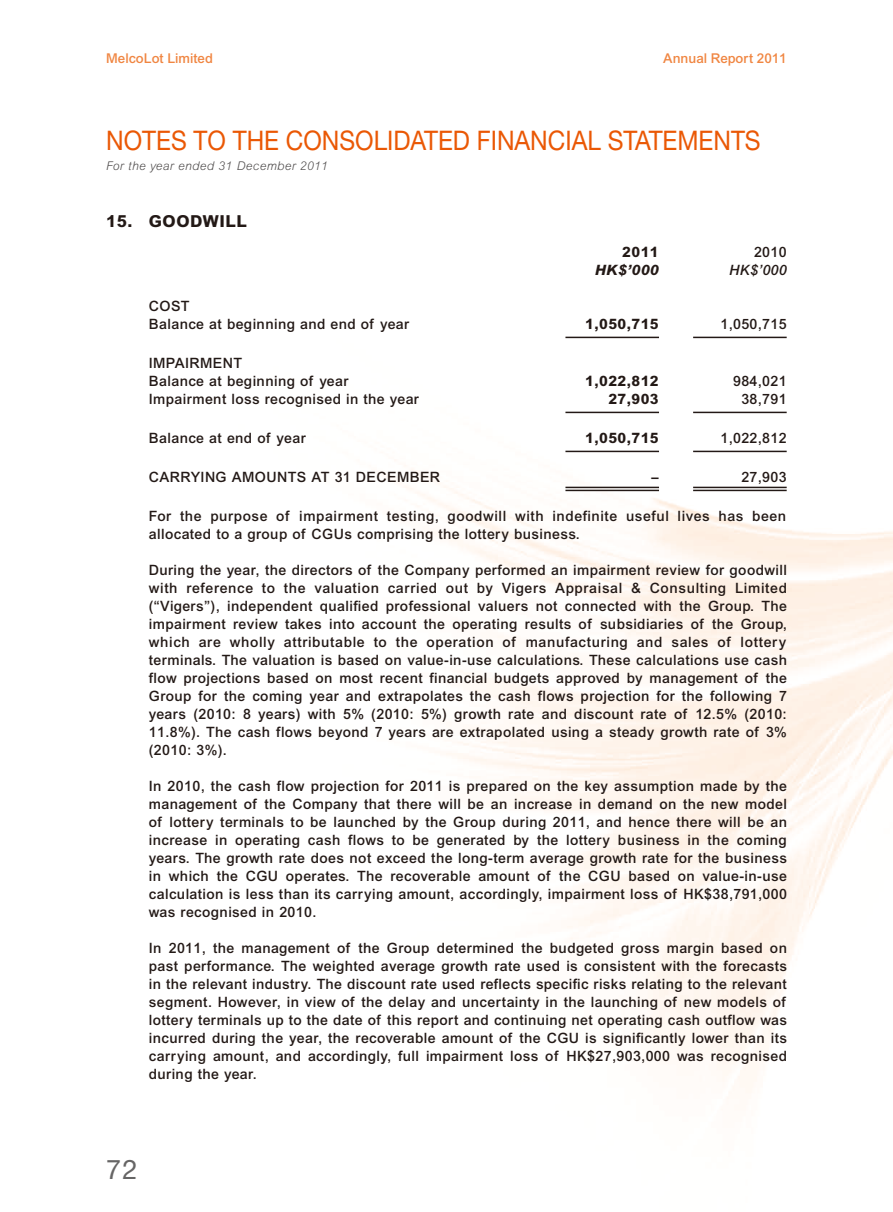
<style>
.page{position:relative;width:893px;height:1212px;background:#fff}
.page>*{position:absolute;margin:0;border:0;box-sizing:border-box;transform-origin:0 0}
.t1{font:27px "Helvetica Neue LT Std";color:#ea5805;scale:.9 1}
.t2{font:27px "Helvetica Neue LT Std";color:#666565}
.t3{font:800 16.5px "Arial MT Std";letter-spacing:.03em;color:#231916}
.t4{font:500 14.25px/18px "Arial MT Std";letter-spacing:.03em;color:#231916}
.t5{font:800 14.25px "Arial MT Std";letter-spacing:.03em;color:#231916}
.t6{font:italic 800 14.25px "Arial MT Std";color:#231916}
.t7{font:italic 500 14.25px "Arial MT Std";color:#231916}
.t8{font:500 13.5px "Arial MT Std";color:#f08642}
.t9{font:italic 300 12px "Arial MT Std";letter-spacing:.03em;color:#4d4a4a}
</style>
<div class="page">
<hr style="left:565px;top:337px;width:94px;height:1px;background:#231916">
<hr style="left:693px;top:337px;width:94px;height:1px;background:#231916">
<hr style="left:565px;top:412px;width:94px;height:1px;background:#231916">
<hr style="left:693px;top:412px;width:94px;height:1px;background:#231916">
<hr style="left:565px;top:451px;width:94px;height:1px;background:#231916">
<hr style="left:693px;top:451px;width:94px;height:1px;background:#231916">
<hr style="left:565px;top:487px;width:94px;height:1px;background:#231916">
<hr style="left:565px;top:490px;width:94px;height:1px;background:#231916">
<hr style="left:693px;top:487px;width:94px;height:1px;background:#231916">
<hr style="left:693px;top:490px;width:94px;height:1px;background:#231916">
<p class="t8" style="left:106px;top:50px;width:108px">MelcoLot Limited</p>
<p class="t8" style="left:663px;top:50px;width:125px">Annual Report 2011</p>
<h1 class="t1" style="left:106px;top:124px;width:729px">NOTES TO THE CONSOLIDATED FINANCIAL STATEMENTS</h1>
<p class="t9" style="left:106px;top:159px;width:223px">For the year ended 31 December 2011</p>
<p class="t3" style="left:106px;top:211px;width:142px">15. GOODWILL</p>
<p class="t4" style="left:149px;top:297px;width:262px">COST<br>Balance at beginning and end of year</p>
<p class="t4" style="left:149px;top:354px;width:201px">IMPAIRMENT<br>Balance at beginning of year</p>
<p class="t5" style="left:622px;top:244px;width:38px">2011</p>
<p class="t4" style="left:754px;top:243px;width:34px">2010</p>
<p class="t6" style="left:595px;top:262px;width:65px">HK$’000</p>
<p class="t7" style="left:729px;top:262px;width:59px">HK$’000</p>
<p class="t5" style="left:585px;top:316px;width:75px">1,050,715</p>
<p class="t4" style="left:720px;top:315px;width:68px">1,050,715</p>
<p class="t5" style="left:585px;top:373px;width:75px">1,022,812</p>
<p class="t4" style="left:733px;top:372px;width:55px">984,021</p>
<p class="t4" style="left:149px;top:390px;width:272px">Impairment loss recognised in the year</p>
<p class="t5" style="left:608px;top:391px;width:52px">27,903</p>
<p class="t4" style="left:741px;top:390px;width:47px">38,791</p>
<p class="t4" style="left:149px;top:429px;width:158px">Balance at end of year</p>
<p class="t5" style="left:585px;top:430px;width:75px">1,050,715</p>
<p class="t4" style="left:720px;top:429px;width:68px">1,022,812</p>
<p class="t4" style="left:149px;top:468px;width:293px">CARRYING AMOUNTS AT 31 DECEMBER</p>
<p class="t5" style="left:651px;top:469px;width:9px">–</p>
<p class="t4" style="left:741px;top:468px;width:47px">27,903</p>
<p class="t4" style="left:149px;top:507px;width:639px">For the purpose of impairment testing, goodwill with indefinite useful lives has been allocated to a group of CGUs comprising the lottery business.</p>
<p class="t4" style="left:149px;top:561px;width:640px;text-align:justify">During the year, the directors of the Company performed an impairment review for goodwill with reference to the valuation carried out by Vigers Appraisal &amp; Consulting Limited (“Vigers”), independent qualified professional valuers not connected with the Group. The impairment review takes into account the operating results of subsidiaries of the Group, which are wholly attributable to the operation of manufacturing and sales of lottery terminals. The valuation is based on value-in-use calculations. These calculations use cash flow projections based on most recent financial budgets approved by management of the Group for the coming year and extrapolates the cash flows projection for the following 7 years (2010: 8 years) with 5% (2010: 5%) growth rate and discount rate of 12.5% (2010:<br>11.8%). The cash flows beyond 7 years are extrapolated using a steady growth rate of 3% (2010: 3%).</p>
<p class="t4" style="left:149px;top:777px;width:640px;text-align:justify">In 2010, the cash flow projection for 2011 is prepared on the key assumption made by the management of the Company that there will be an increase in demand on the new model of lottery terminals to be launched by the Group during 2011, and hence there will be an increase in operating cash flows to be generated by the lottery business in the coming years. The growth rate does not exceed the long-term average growth rate for the business in which the CGU operates. The recoverable amount of the CGU based on value-in-use calculation is less than its carrying amount, accordingly, impairment loss of HK$38,791,000 was recognised in 2010.</p>
<p class="t4" style="left:149px;top:939px;width:640px;text-align:justify">In 2011, the management of the Group determined the budgeted gross margin based on past performance. The weighted average growth rate used is consistent with the forecasts in the relevant industry. The discount rate used reflects specific risks relating to the relevant segment. However, in view of the delay and uncertainty in the launching of new models of lottery terminals up to the date of this report and continuing net operating cash outflow was incurred during the year, the recoverable amount of the CGU is significantly lower than its carrying amount, and accordingly, full impairment loss of HK$27,903,000 was recognised during the year.</p>
<h1 class="t2" style="left:106px;top:1153px;width:33px">72</h1>
</div>
